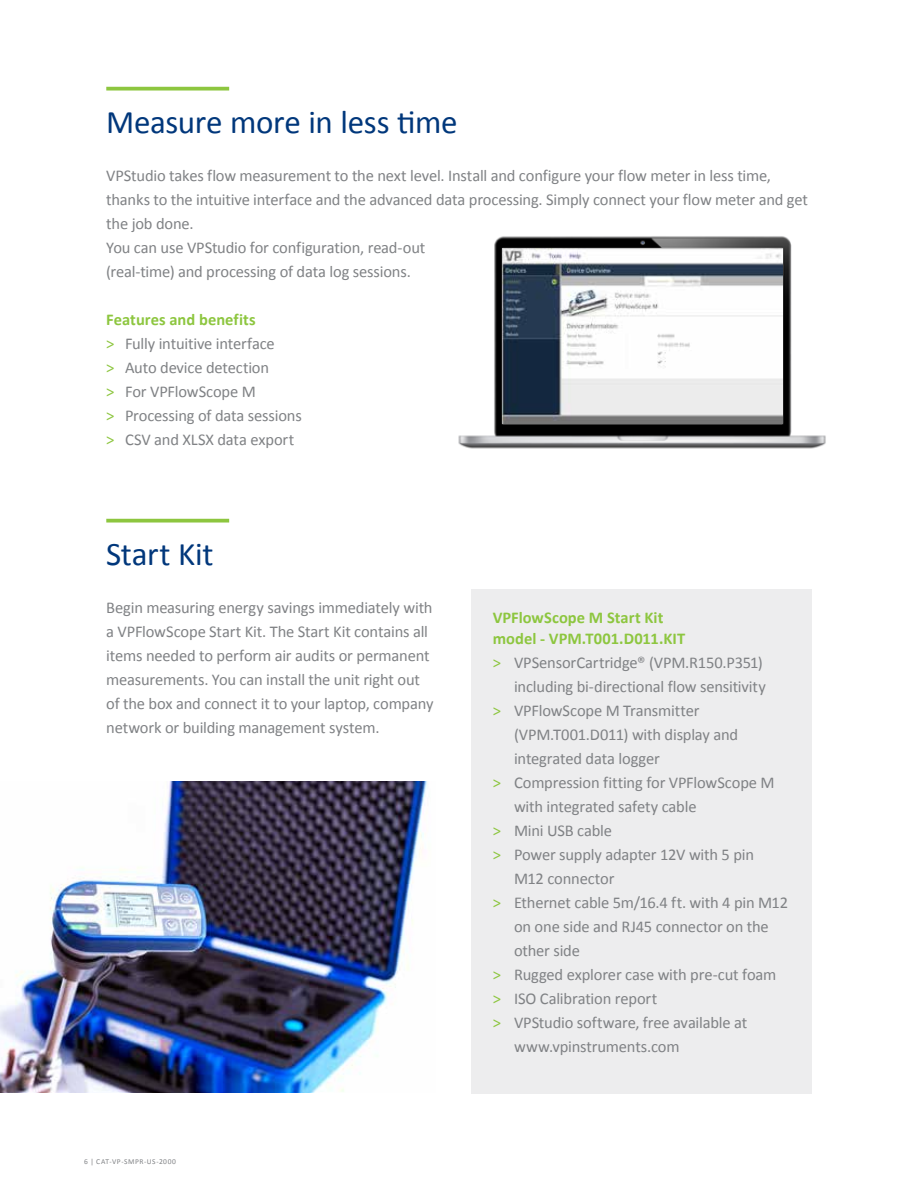
<style>
.page{position:relative;width:918px;height:1188px;background:#fff}
.page>*{position:absolute;margin:0;border:0;box-sizing:border-box;transform-origin:0 0}
.t1{font:33px "Calibri";letter-spacing:-.01em;color:#00377b}
.t2{font:16.5px/24px "Calibri";letter-spacing:-.01em;color:#808285}
.t3{font:700 16.5px/21px "Calibri";letter-spacing:.005em;color:#8dc63f}
.t4{font:7.5px "Calibri";letter-spacing:.07em;color:#808285}
.s1{font-weight:700;color:#8dc63f}
.s2{color:#8dc63f}
</style>
<div class="page">
<img style="left:0;top:781px;width:427px;height:312px">
<svg style="left:106px;top:87px;width:123px;height:4px"></svg>
<svg style="left:106px;top:519px;width:123px;height:4px"></svg>
<div style="left:472px;top:589px;width:340px;height:504px;background:#ededee"></div>
<img style="left:458px;top:236px;width:368px;height:213px">
<img style="left:503px;top:248px;width:279px;height:175px">
<h1 class="t1" style="left:106px;top:101px;width:353px">Measure more in less time</h1>
<p class="t2" style="left:106px;top:164px;width:703px">VPStudio takes flow measurement to the next level. Install and configure your flow meter in less time, thanks to the intuitive interface and the advanced data processing. Simply connect your flow meter and get the job done.<br>You can use VPStudio for configuration, read-out<br>(real-time) and processing of data log sessions.</p>
<p class="t2" style="left:106px;top:308px;width:197px"><span class="s1">Features and benefits<br></span><span class="s2">&gt;</span> Fully intuitive interface<br><span class="s2">&gt;</span> Auto device detection<br><span class="s2">&gt;</span> For VPFlowScope M<br><span class="s2">&gt;</span> Processing of data sessions <span class="s2">&gt;</span> CSV and XLSX data export</p>
<h1 class="t1" style="left:106px;top:533px;width:109px">Start Kit</h1>
<p class="t2" style="left:106px;top:596px;width:329px">Begin measuring energy savings immediately with a VPFlowScope Start Kit. The Start Kit contains all items needed to perform air audits or permanent measurements. You can install the unit right out of the box and connect it to your laptop, company network or building management system.</p>
<p class="t3" style="left:493px;top:607px;width:194px">VPFlowScope M Start Kit model - VPM.T001.D011.KIT</p>
<p class="t2" style="left:493px;top:650px;width:272px"><span class="s2">&gt;</span> VPSensorCartridge® (VPM.R150.P351)</p>
<p class="t2" style="left:514px;top:674px;width:253px">including bi-directional flow sensitivity</p>
<p class="t2" style="left:493px;top:698px;width:208px"><span class="s2">&gt;</span> VPFlowScope M Transmitter</p>
<p class="t2" style="left:514px;top:722px;width:226px">(VPM.T001.D011) with display and</p>
<p class="t2" style="left:514px;top:746px;width:147px">integrated data logger</p>
<p class="t2" style="left:493px;top:770px;width:283px"><span class="s2">&gt;</span> Compression fitting for VPFlowScope M</p>
<p class="t2" style="left:514px;top:794px;width:184px">with integrated safety cable</p>
<p class="t2" style="left:493px;top:818px;width:121px"><span class="s2">&gt;</span> Mini USB cable</p>
<p class="t2" style="left:493px;top:842px;width:263px"><span class="s2">&gt;</span> Power supply adapter 12V with 5 pin</p>
<p class="t2" style="left:514px;top:866px;width:102px">M12 connector</p>
<p class="t2" style="left:493px;top:890px;width:297px"><span class="s2">&gt;</span> Ethernet cable 5m/16.4 ft. with 4 pin M12</p>
<p class="t2" style="left:514px;top:914px;width:256px">on one side and RJ45 connector on the</p>
<p class="t2" style="left:514px;top:938px;width:67px">other side</p>
<p class="t2" style="left:493px;top:962px;width:285px"><span class="s2">&gt;</span> Rugged explorer case with pre-cut foam</p>
<p class="t2" style="left:493px;top:986px;width:166px"><span class="s2">&gt;</span> ISO Calibration report</p>
<p class="t2" style="left:493px;top:1010px;width:256px"><span class="s2">&gt;</span> VPStudio software, free available at</p>
<p class="t2" style="left:514px;top:1034px;width:167px">www.vpinstruments.com</p>
<p class="t4" style="left:84px;top:1157px;width:93px">6 | CAT-VP-SMPR-US-2000</p>
</div>
